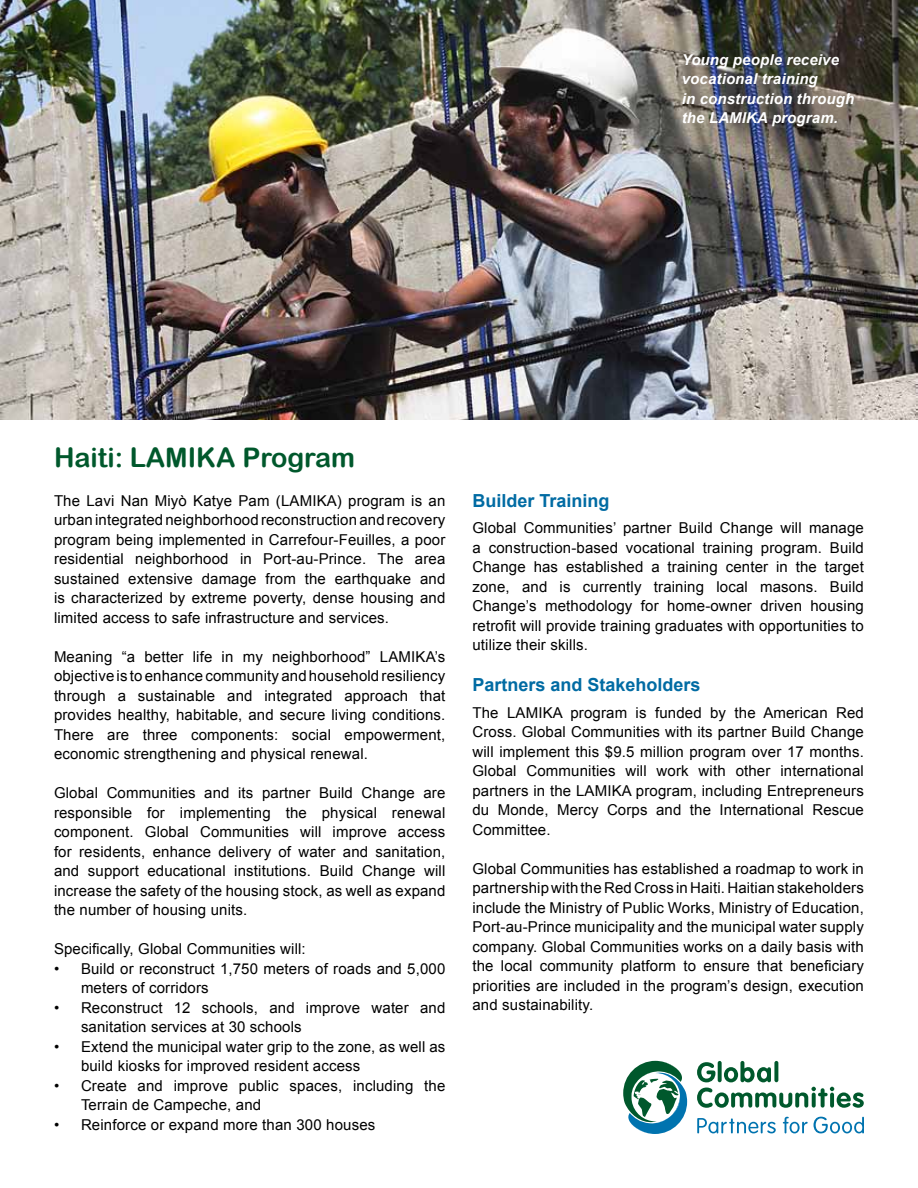
<style>
.page{position:relative;width:918px;height:1188px;background:#fff}
.page>*{position:absolute;margin:0;border:0;box-sizing:border-box;transform-origin:0 0}
.t1{font:27px "Arial Rounded MT Bold";color:#00582c}
.t2{font:700 18px "Arial";color:#006ba3}
.t3{font:15px/19.5px "Arial";letter-spacing:.01em;color:#000;text-align:justify}
.t4{font:italic 700 15px/19.5px "Arial";letter-spacing:.01em;color:#fff}
</style>
<div class="page">
<img style="left:0;top:0;width:918px;height:420px">
<svg style="left:697px;top:1061px;width:167px;height:47px"></svg>
<svg style="left:697px;top:1118px;width:79px;height:15px"></svg>
<svg style="left:783px;top:1117px;width:25px;height:16px"></svg>
<svg style="left:814px;top:1117px;width:50px;height:16px"></svg>
<svg style="left:623px;top:1061px;width:64px;height:73px"></svg>
<p class="t4" style="left:682px;top:50px;width:174px">Young people receive vocational training<br>in construction through the LAMIKA program.</p>
<h1 class="t1" style="left:54px;top:441px;width:303px">Haiti: LAMIKA Program</h1>
<p class="t3" style="left:54px;top:491px;width:393px">The Lavi Nan Miyò Katye Pam (LAMIKA) program is an urban integrated neighborhood reconstruction and recovery program being implemented in Carrefour-Feuilles, a poor residential neighborhood in Port-au-Prince. The area sustained extensive damage from the earthquake and is characterized by extreme poverty, dense housing and limited access to safe infrastructure and services.</p>
<p class="t3" style="left:54px;top:647px;width:393px">Meaning “a better life in my neighborhood” LAMIKA’s objective is to enhance community and household resiliency through a sustainable and integrated approach that provides healthy, habitable, and secure living conditions.<br>There are three components: social empowerment, economic strengthening and physical renewal.</p>
<p class="t3" style="left:54px;top:783px;width:393px">Global Communities and its partner Build Change are responsible for implementing the physical renewal component. Global Communities will improve access for residents, enhance delivery of water and sanitation, and support educational institutions. Build Change will increase the safety of the housing stock, as well as expand the number of housing units.</p>
<p class="t3" style="left:54px;top:939px;width:253px">Specifically, Global Communities will:</p>
<p class="t3" style="left:81px;top:959px;width:366px;text-indent:-27px">• Build or reconstruct 1,750 meters of roads and 5,000 meters of corridors</p>
<p class="t3" style="left:81px;top:998px;width:366px;text-indent:-27px">• Reconstruct 12 schools, and improve water and sanitation services at 30 schools</p>
<p class="t3" style="left:81px;top:1037px;width:366px;text-indent:-27px">• Extend the municipal water grip to the zone, as well as build kiosks for improved resident access</p>
<p class="t3" style="left:81px;top:1076px;width:366px;text-indent:-27px">• Create and improve public spaces, including the<br>Terrain de Campeche, and</p>
<p class="t3" style="left:54px;top:1115px;width:323px">• Reinforce or expand more than 300 houses</p>
<p class="t2" style="left:472px;top:489px;width:139px">Builder Training</p>
<p class="t3" style="left:472px;top:518px;width:393px">Global Communities’ partner Build Change will manage a construction-based vocational training program. Build Change has established a training center in the target zone, and is currently training local masons. Build Change’s methodology for home-owner driven housing retrofit will provide training graduates with opportunities to utilize their skills.</p>
<p class="t2" style="left:472px;top:673px;width:230px">Partners and Stakeholders</p>
<p class="t3" style="left:472px;top:703px;width:393px">The LAMIKA program is funded by the American Red Cross. Global Communities with its partner Build Change will implement this $9.5 million program over 17 months.<br>Global Communities will work with other international partners in the LAMIKA program, including Entrepreneurs du Monde, Mercy Corps and the International Rescue Committee.</p>
<p class="t3" style="left:472px;top:859px;width:393px">Global Communities has established a roadmap to work in partnership with the Red Cross in Haiti. Haitian stakeholders include the Ministry of Public Works, Ministry of Education, Port-au-Prince municipality and the municipal water supply company. Global Communities works on a daily basis with the local community platform to ensure that beneficiary priorities are included in the program’s design, execution and sustainability.</p>
</div>
